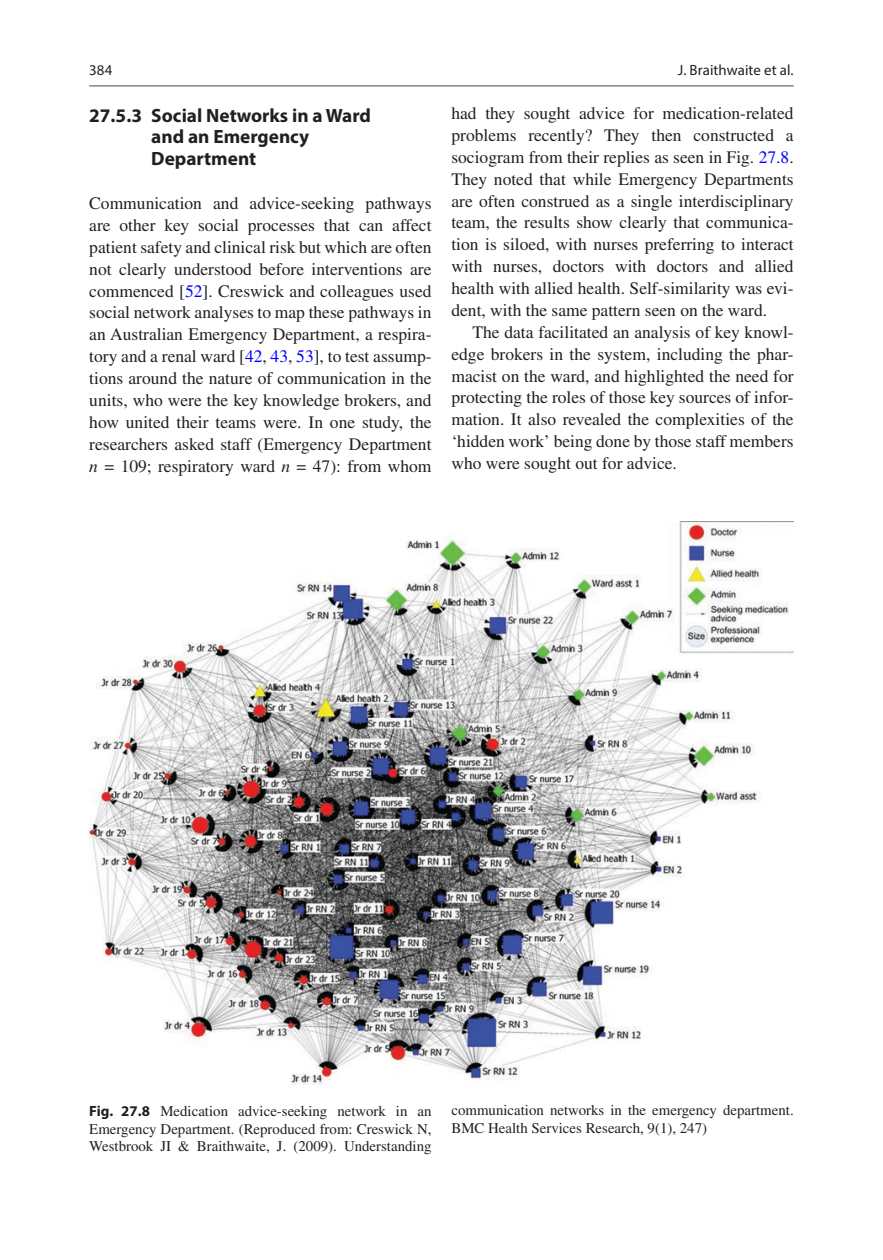
<style>
.page{position:relative;width:883px;height:1260px;background:#fff}
.page>*{position:absolute;margin:0;border:0;box-sizing:border-box;transform-origin:0 0}
.t1{font:700 19.25px/21.9px "Myriad Pro";color:#231f20}
.t2{font:17.5px/21.9px "Times LT Std";color:#231f20;text-align:justify}
.t3{font:14.88px/17.5px "Times LT Std";color:#231f20;text-align:justify}
.t4{font:14.88px "Myriad Pro Regular 2";letter-spacing:.005em;color:#231f20}
.t5{font:14.88px "Myriad Pro";color:#231f20}
.s1{color:#00f}
.s2{font-style:italic}
.s3{font-family:"Myriad Pro";font-weight:700}
</style>
<div class="page">
<img style="left:90px;top:522px;width:703px;height:563px">
<hr style="left:89px;top:85px;width:705px;height:2px;background:#939598">
<p class="t5" style="left:89px;top:61px;width:25px">384</p>
<p class="t1" style="left:151px;top:103px;width:221px;text-indent:-62px">27.5.3 Social Networks in a Ward and an Emergency<br>Department</p>
<p class="t2" style="left:89px;top:192px;width:344px">Communication and advice-seeking pathways are other key social processes that can affect patient safety and clinical risk but which are often not clearly understood before interventions are commenced [<span class="s1">52</span>]. Creswick and colleagues used social network analyses to map these pathways in an Australian Emergency Department, a respira&shy;tory and a renal ward [<span class="s1">42</span>, <span class="s1">43</span>, <span class="s1">53</span>], to test assump&shy;tions around the nature of communication in the units, who were the key knowledge brokers, and how united their teams were. In one study, the researchers asked staff (Emergency Department <span class="s2">n</span> = 109; respiratory ward <span class="s2">n</span> = 47): from whom</p>
<p class="t4" style="left:678px;top:61px;width:117px">J. Braithwaite et al.</p>
<p class="t2" style="left:451px;top:102px;width:344px">had they sought advice for medication-related problems recently? They then constructed a sociogram from their replies as seen in Fig. <span class="s1">27.8</span>.<br>They noted that while Emergency Departments are often construed as a single interdisciplinary team, the results show clearly that communica&shy;tion is siloed, with nurses preferring to interact with nurses, doctors with doctors and allied health with allied health. Self-similarity was evi&shy;dent, with the same pattern seen on the ward.</p>
<p class="t2" style="left:451px;top:321px;width:344px;text-indent:21px">The data facilitated an analysis of key knowl&shy;edge brokers in the system, including the phar&shy;macist on the ward, and highlighted the need for protecting the roles of those key sources of infor&shy;mation. It also revealed the complexities of the ‘hidden work’ being done by those staff members who were sought out for advice.</p>
<p class="t3" style="left:89px;top:1102px;width:344px"><span class="s3">Fig. 27.8</span> Medication advice-seeking network in an Emergency Department. (Reproduced from: Creswick N, Westbrook JI &amp; Braithwaite, J. (2009). Understanding</p>
<p class="t3" style="left:451px;top:1101px;width:344px">communication networks in the emergency department.<br>BMC Health Services Research, 9(1), 247)</p>
</div>
